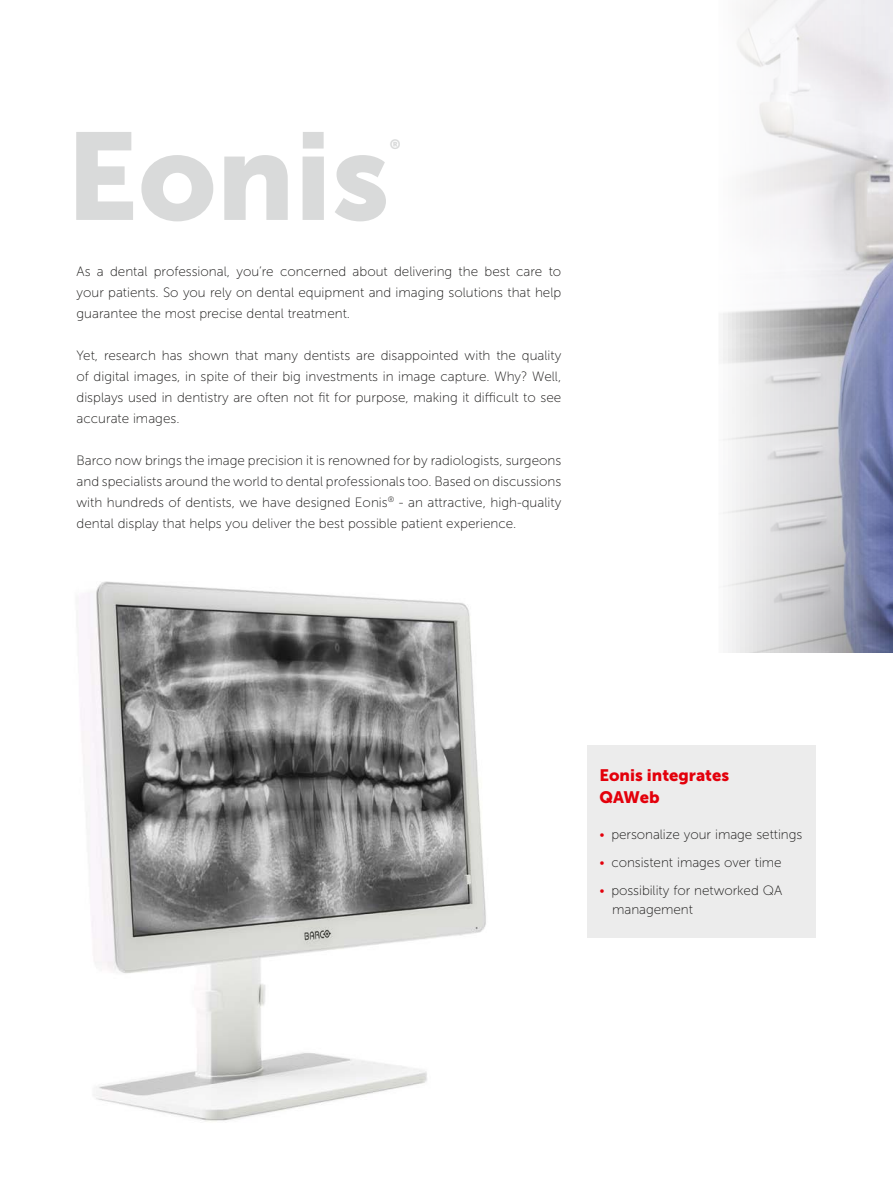
<style>
.page{position:relative;width:893px;height:1187px;background:#fff}
.page>*{position:absolute;margin:0;border:0;box-sizing:border-box;transform-origin:0 0}
.t1{font:123px "Museo Sans 900";color:#d9dada}
.t2{font:16.5px/21.6px "Museo Sans 900";color:#e3000b}
.t3{font:13.5px/21px "Museo Sans 100";color:#181716;text-align:justify}
.t4{font:13.5px "Museo Sans 900";color:#d9dada}
.s1{color:#e3000b}
</style>
<div class="page">
<img style="left:80px;top:581px;width:406px;height:541px">
<img style="left:723px;top:0;width:170px;height:652px">
<div style="left:588px;top:745px;width:228px;height:192px;background:#ececec"></div>
<h1 class="t1" style="left:66px;top:107px;width:325px">Eonis</h1>
<p class="t4" style="left:390px;top:137px;width:12px">®</p>
<p class="t3" style="left:77px;top:260px;width:486px">As a dental professional, you’re concerned about delivering the best care to your patients. So you rely on dental equipment and imaging solutions that help guarantee the most precise dental treatment.</p>
<p class="t3" style="left:77px;top:344px;width:486px">Yet, research has shown that many dentists are disappointed with the quality of digital images, in spite of their big investments in image capture. Why? Well, displays used in dentistry are often not fit for purpose, making it difficult to see accurate images.</p>
<p class="t3" style="left:77px;top:449px;width:486px">Barco now brings the image precision it is renowned for by radiologists, surgeons and specialists around the world to dental professionals too. Based on discussions with hundreds of dentists, we have designed Eonis<sup>®</sup> - an attractive, high-quality dental display that helps you deliver the best possible patient experience.</p>
<p class="t2" style="left:599px;top:764px;width:131px">Eonis integrates<br>QAWeb</p>
<p class="t3" style="left:599px;top:823px;width:204px"><span class="s1">•</span> personalize your image settings</p>
<p class="t3" style="left:599px;top:851px;width:184px"><span class="s1">•</span> consistent images over time</p>
<p class="t3" style="left:612px;top:880px;width:172px;line-height:19.5px;text-indent:-13px"><span class="s1">•</span> possibility for networked QA management</p>
</div>
